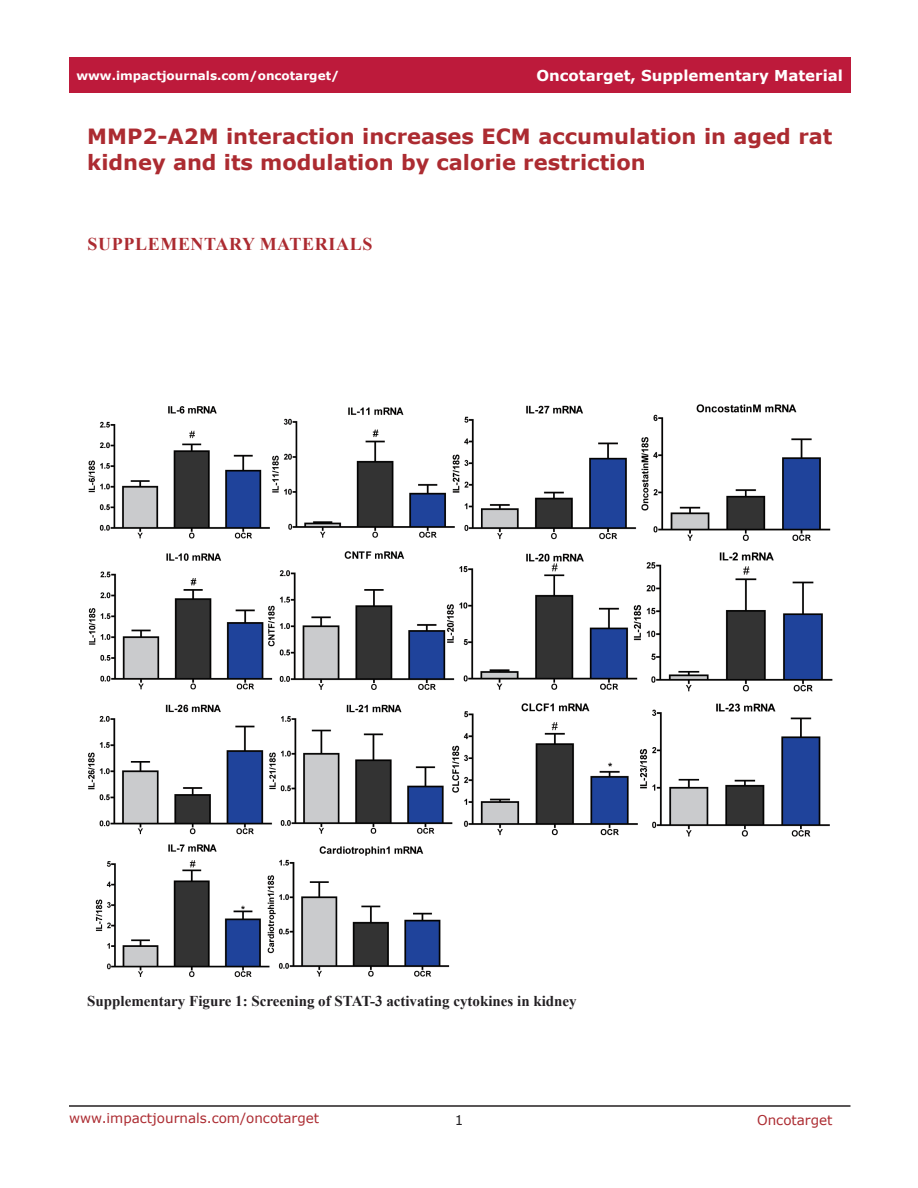
<style>
.page{position:relative;width:918px;height:1188px;background:#fff}
.page>*{position:absolute;margin:0;border:0;box-sizing:border-box;transform-origin:0 0}
.t1{font:700 21px/25.2px "Verdana";color:#ac2b31}
.Heading{font:700 18px "Times New Roman";letter-spacing:.035em;color:#ac2b31}
.FigureText{font:700 15px "Times New Roman";color:#221f22}
.t2{font:700 15px "Verdana";color:#fff}
.t3{font:13.5px "Verdana";color:#ac2b31}
.t4{font:13.5px "Verdana";color:#221f22}
.t5{font:700 12px "Verdana";color:#fff}
</style>
<div class="page">
<hr style="left:69px;top:1105px;width:781px;height:2px;background:#231f20">
<div style="left:69px;top:57px;width:781px;height:36px;background:#bd1a3b"></div>
<img style="left:88px;top:404px;width:744px;height:574px">
<p class="t5" style="left:76px;top:67px;width:264px">www.impactjournals.com/oncotarget/</p>
<p class="t2" style="left:536px;top:65px;width:308px">Oncotarget, Supplementary Material</p>
<p class="t1" style="left:87px;top:124px;width:747px">MMP2-A2M interaction increases ECM accumulation in aged rat kidney and its modulation by calorie restriction</p>
<p class="Heading" style="left:88px;top:231px;width:286px">SUPPLEMENTARY MATERIALS</p>
<p class="FigureText" style="left:87px;top:990px;width:491px">Supplementary Figure 1: Screening of STAT-3 activating cytokines in kidney</p>
<p class="t3" style="left:69px;top:1109px;width:252px">www.impactjournals.com/oncotarget</p>
<p class="t4" style="left:455px;top:1111px;width:10px">1</p>
<p class="t3" style="left:757px;top:1111px;width:77px">Oncotarget</p>
</div>
